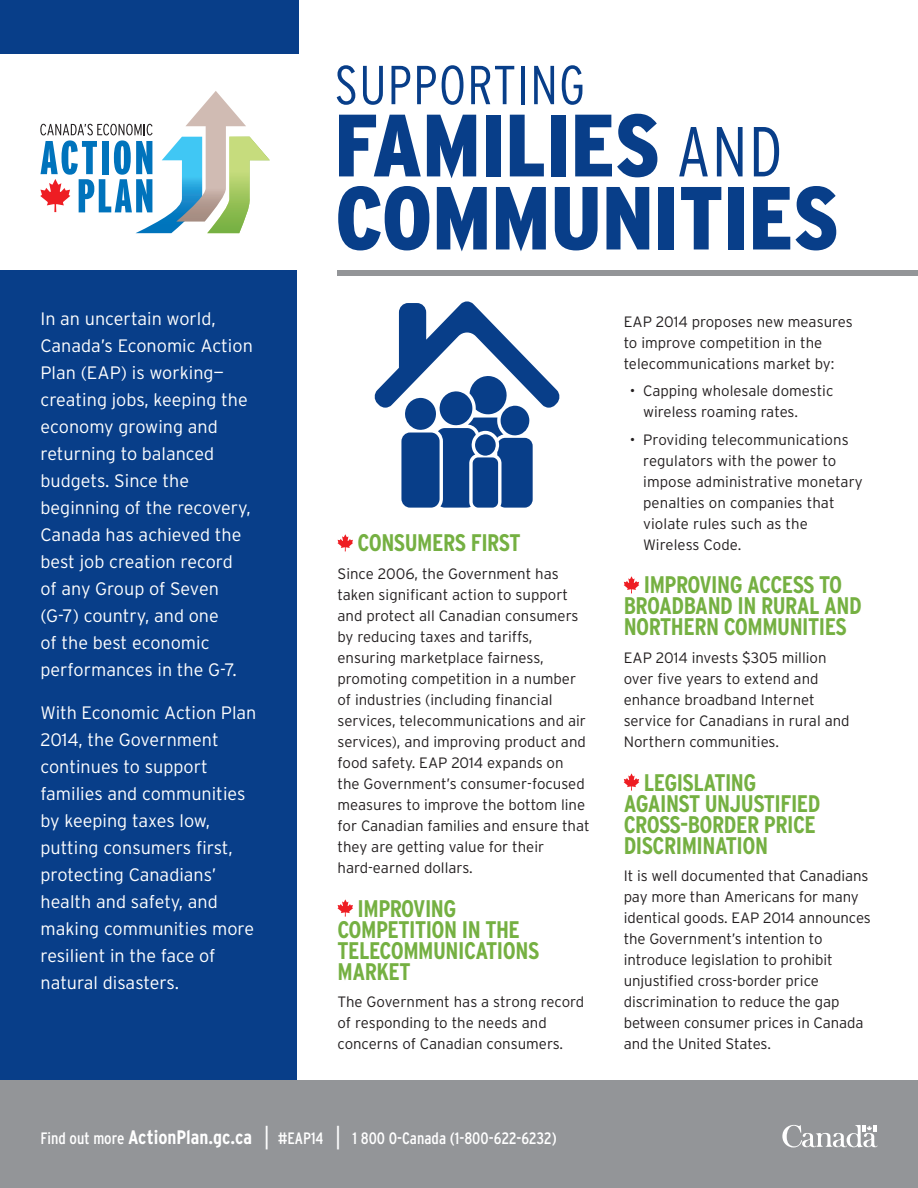
<style>
.page{position:relative;width:918px;height:1188px;background:#fff}
.page>*{position:absolute;margin:0;border:0;box-sizing:border-box;transform-origin:0 0}
.t1{font:900 condensed 89.25px "Interstate";color:#083e89}
.t2{font:900 condensed 88.2px "Interstate";color:#083e89}
.t3{font:300 condensed 54.75px "Interstate";color:#083e89}
.t4{font:700 condensed 24px/21px "Interstate";letter-spacing:-.02em;color:#75b042}
.t5{font:300 18px/27px "Interstate";color:#fff}
.t6{font:condensed 16.5px "Interstate";color:#fff}
.t7{font:300 15px/21px "Interstate";color:#231f20}
.s1{font-weight:300;font-size:70.65px}
.s2{font-weight:700;font-size:19.5px}
.s3{font-weight:300;font-stretch:normal;font-size:24px}
</style>
<div class="page">
<div style="left:0;top:271px;width:297px;height:917px;background:#083e89"></div>
<div style="left:338px;top:271px;width:580px;height:5px;background:#939598"></div>
<svg style="left:337px;top:534px;width:16px;height:17px"></svg>
<svg style="left:337px;top:899px;width:16px;height:18px"></svg>
<svg style="left:624px;top:576px;width:15px;height:17px"></svg>
<svg style="left:624px;top:773px;width:15px;height:18px"></svg>
<svg style="left:374px;top:301px;width:186px;height:207px"></svg>
<div style="left:0;top:0;width:298px;height:54px;background:#083e89"></div>
<div style="left:0;top:1080px;width:918px;height:108px;background:#939598"></div>
<svg style="left:782px;top:1125px;width:96px;height:23px"></svg>
<svg style="left:40px;top:91px;width:230px;height:142px"></svg>
<h3 class="t3" style="left:334px;top:54px;width:252px">SUPPORTING</h3>
<h2 class="t2" style="left:334px;top:97px;width:450px">FAMILIES <span class="s1">AND</span></h2>
<p class="t5" style="left:40px;top:305px;width:214px">In an uncertain world,<br>Canada’s Economic Action<br>Plan (EAP) is working— creating jobs, keeping the economy growing and returning to balanced budgets. Since the beginning of the recovery,<br>Canada has achieved the best job creation record of any Group of Seven (G-7) country, and one<br>of the best economic performances in the G-7.</p>
<p class="t5" style="left:40px;top:699px;width:218px">With Economic Action Plan<br>2014, the Government continues to support families and communities by keeping taxes low, putting consumers first, protecting Canadians’ health and safety, and making communities more resilient in the face of natural disasters.</p>
<h1 class="t1" style="left:335px;top:169px;width:505px">COMMUNITIES</h1>
<h3 class="t4" style="left:358px;top:532px;width:164px">CONSUMERS FIRST</h3>
<p class="t7" style="left:338px;top:563px;width:254px">Since 2006, the Government has taken significant action to support and protect all Canadian consumers by reducing taxes and tariffs, ensuring marketplace fairness, promoting competition in a number of industries (including financial services, telecommunications and air services), and improving product and food safety. EAP 2014 expands on<br>the Government’s consumer-focused measures to improve the bottom line for Canadian families and ensure that they are getting value for their hard-earned dollars.</p>
<h3 class="t4" style="left:338px;top:898px;width:203px;text-indent:20px">IMPROVING<br>COMPETITION IN THE<br>TELECOMMUNICATIONS<br>MARKET</h3>
<p class="t7" style="left:338px;top:991px;width:248px">The Government has a strong record of responding to the needs and concerns of Canadian consumers.</p>
<p class="t7" style="left:624px;top:311px;width:231px">EAP 2014 proposes new measures to improve competition in the telecommunications market by:</p>
<p class="t7" style="left:643px;top:380px;width:192px;text-indent:-14px">• Capping wholesale domestic wireless roaming rates.</p>
<p class="t7" style="left:643px;top:429px;width:221px;text-indent:-14px">• Providing telecommunications regulators with the power to impose administrative monetary penalties on companies that violate rules such as the<br>Wireless Code.</p>
<h3 class="t4" style="left:624px;top:574px;width:240px;text-indent:20px">IMPROVING ACCESS TO<br>BROADBAND IN RURAL AND<br>NORTHERN COMMUNITIES</h3>
<p class="t7" style="left:624px;top:647px;width:227px">EAP 2014 invests $305 million over five years to extend and enhance broadband Internet service for Canadians in rural and<br>Northern communities.</p>
<h3 class="t4" style="left:624px;top:772px;width:198px;text-indent:20px">LEGISLATING<br>AGAINST UNJUSTIFIED<br>CROSS-BORDER PRICE<br>DISCRIMINATION</h3>
<p class="t7" style="left:624px;top:865px;width:249px">It is well documented that Canadians pay more than Americans for many identical goods. EAP 2014 announces the Government’s intention to introduce legislation to prohibit unjustified cross-border price discrimination to reduce the gap between consumer prices in Canada and the United States.</p>
<p class="t6" style="left:40px;top:1129px;width:518px">Find out more <span class="s2">ACTIONPLAN.GC.CA</span> <span class="s3">|</span> #EAP14 <span class="s3">|</span> 1 800 O-Canada (1-800-622-6232)</p>
</div>
